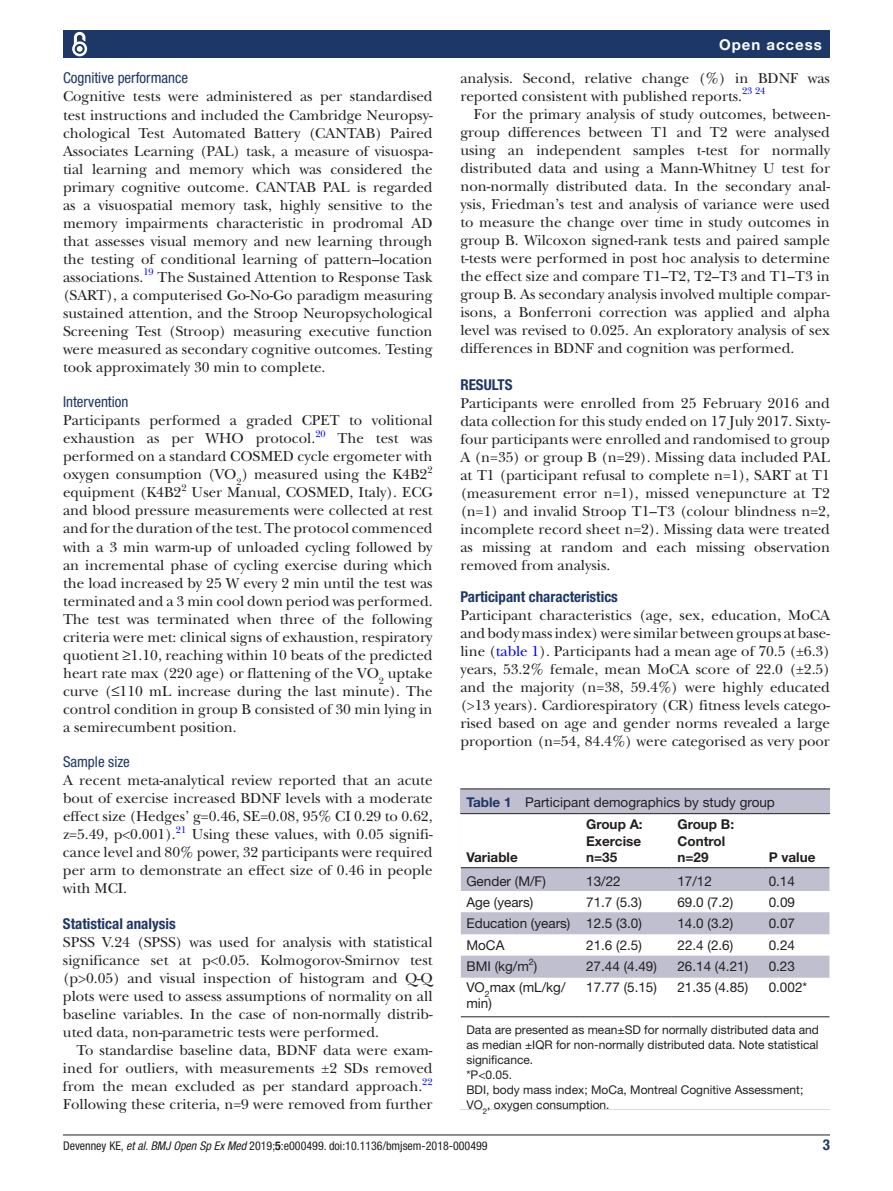
<style>
.page{position:relative;width:893px;height:1191px;background:#fff}
.page>*{position:absolute;margin:0;border:0;box-sizing:border-box;transform-origin:0 0}
.t1{font:15px/18px "New Baskerville";color:#231f20;text-align:justify}
.t2{font:700 condensed 15px "Helvetica Neue LT Std";color:#1d3766}
.t3{font:condensed 15px "Helvetica Neue LT Std";color:#1d3766}
.t4{font:700 15px "Helvetica Neue LT Std";letter-spacing:.065em;color:#fff}
.t5{font:13.5px/16.2px "Helvetica Neue LT Std";color:#231f20}
.t6{font:700 13.5px/16.2px "Helvetica Neue LT Std";color:#231f20;text-align:justify}
.t7{font:12px/15px "Helvetica Neue LT Std";color:#231f20}
.t8{font:condensed 12px "Helvetica Neue LT Std";color:#231f20}
.t9{font:9.9px "New Baskerville";color:#00f}
.t10{font:9.9px "New Baskerville";color:#231f20}
.t11{font:9px "Helvetica Neue LT Std";color:#231f20}
.s1{color:#00f}
.s2{font-weight:700;color:#1d3766}
.s3{font-style:italic}
.s4{font-weight:700}
</style>
<div class="page">
<hr style="left:63px;top:1134px;width:767px;height:1px;background:#231f20">
<div style="left:63px;top:31px;width:767px;height:27px;background:#1d3766"></div>
<svg style="left:72px;top:31px;width:16px;height:26px"></svg>
<div style="left:460px;top:789px;width:370px;height:320px;background:#bfbfcf"></div>
<hr style="left:460px;top:788px;width:370px;height:1px;background:#231f20">
<div style="left:461px;top:814px;width:369px;height:295px;background:#fff"></div>
<hr style="left:460px;top:813px;width:120px;height:1px;background:#231f20">
<hr style="left:580px;top:813px;width:91px;height:1px;background:#231f20">
<hr style="left:671px;top:813px;width:92px;height:1px;background:#231f20">
<hr style="left:763px;top:813px;width:67px;height:1px;background:#231f20">
<hr style="left:580px;top:1016px;width:91px;height:1px;background:#231f20">
<hr style="left:671px;top:1016px;width:92px;height:1px;background:#231f20">
<hr style="left:460px;top:1016px;width:120px;height:1px;background:#231f20">
<hr style="left:763px;top:1016px;width:67px;height:1px;background:#231f20">
<hr style="left:460px;top:814px;width:1px;height:53px;background:#fff">
<hr style="left:460px;top:977px;width:1px;height:39px;background:#fff">
<hr style="left:460px;top:1016px;width:1px;height:93px;background:#fff">
<svg style="left:460px;top:867px;width:370px;height:110px"></svg>
<p class="t3" style="left:63px;top:69px;width:127px">Cognitive performance</p>
<p class="t1" style="left:63px;top:88px;width:371px">Cognitive tests were administered as per standardised test instructions and included the Cambridge Neuropsy&shy;chological Test Automated Battery (CANTAB) Paired Associates Learning (PAL) task, a measure of visuospa&shy;tial learning and memory which was considered the primary cognitive outcome. CANTAB PAL is regarded as a visuospatial memory task, highly sensitive to the memory impairments characteristic in prodromal AD that assesses visual memory and new learning through the testing of conditional learning of pattern–location associations.</p>
<p class="t9" style="left:143px;top:266px;width:12px">19</p>
<p class="t1" style="left:63px;top:268px;width:371px;text-indent:95px">The Sustained Attention to Response Task (SART), a computerised Go-No-Go paradigm measuring sustained attention, and the Stroop Neuropsychological Screening Test (Stroop) measuring executive function were measured as secondary cognitive outcomes. Testing took approximately 30 min to complete.</p>
<p class="t3" style="left:63px;top:393px;width:67px">Intervention</p>
<p class="t1" style="left:63px;top:412px;width:371px">Participants performed a graded CPET to volitional exhaustion as per WHO protocol.<sup>20</sup></p>
<p class="t1" style="left:63px;top:430px;width:371px;text-indent:275px">The test was performed on a standard COSMED cycle ergometer with oxygen consumption (VO<sub>2</sub>) measured using the K4B2</p>
<p class="t10" style="left:427px;top:464px;width:7px">2</p>
<p class="t1" style="left:63px;top:484px;width:120px">equipment (K4B2</p>
<p class="t10" style="left:181px;top:482px;width:7px">2</p>
<p class="t1" style="left:63px;top:484px;width:371px;text-indent:129px">User Manual, COSMED, Italy). ECG and blood pressure measurements were collected at rest and for the duration of the test. The protocol commenced with a 3 min warm-up of unloaded cycling followed by an incremental phase of cycling exercise during which the load increased by 25 W every 2 min until the test was terminated and a 3 min cool down period was performed.<br>The test was terminated when three of the following criteria were met: clinical signs of exhaustion, respiratory quotient ≥1.10, reaching within 10 beats of the predicted heart rate max (220 age) or flattening of the VO<sub>2</sub> uptake curve (≤110 mL increase during the last minute). The control condition in group B consisted of 30 min lying in a semirecumbent position.</p>
<p class="t3" style="left:63px;top:753px;width:68px">Sample size</p>
<p class="t1" style="left:63px;top:771px;width:371px">A recent meta-analytical review reported that an acute bout of exercise increased BDNF levels with a moderate effect size (Hedges’ g=0.46, SE=0.08, 95% CI 0.29 to 0.62, z=5.49, p&lt;0.001).</p>
<p class="t9" style="left:176px;top:823px;width:12px">21</p>
<p class="t1" style="left:63px;top:825px;width:371px;text-indent:129px">Using these values, with 0.05 signifi&shy;cance level and 80% power, 32 participants were required per arm to demonstrate an effect size of 0.46 in people with MCI.</p>
<p class="t2" style="left:63px;top:915px;width:114px">Statistical analysis</p>
<p class="t1" style="left:63px;top:933px;width:371px">SPSS V.24 (SPSS) was used for analysis with statistical significance set at p&lt;0.05. Kolmogorov-Smirnov test (p&gt;0.05) and visual inspection of histogram and Q-Q plots were used to assess assumptions of normality on all baseline variables. In the case of non-normally distrib&shy;uted data, non-parametric tests were performed.</p>
<p class="t1" style="left:63px;top:1041px;width:371px;text-indent:14px">To standardise baseline data, BDNF data were exam&shy;ined for outliers, with measurements ±2 SDs removed from the mean excluded as per standard approach.</p>
<p class="t9" style="left:422px;top:1075px;width:12px">22</p>
<p class="t1" style="left:63px;top:1095px;width:371px">Following these criteria, n=9 were removed from further</p>
<p class="t4" style="left:719px;top:35px;width:104px">Open access</p>
<p class="t1" style="left:460px;top:69px;width:371px">analysis. Second, relative change (%) in BDNF was reported consistent with published reports.<sup>23</sup> <sup>24</sup></p>
<p class="t1" style="left:460px;top:105px;width:371px;text-indent:14px">For the primary analysis of study outcomes, between&shy;group differences between T1 and T2 were analysed using an independent samples t-test for normally distributed data and using a Mann-Whitney U test for non-normally distributed data. In the secondary anal&shy;ysis, Friedman’s test and analysis of variance were used to measure the change over time in study outcomes in group B. Wilcoxon signed-rank tests and paired sample t-tests were performed in post hoc analysis to determine the effect size and compare T1–T2, T2–T3 and T1–T3 in group B. As secondary analysis involved multiple compar&shy;isons, a Bonferroni correction was applied and alpha level was revised to 0.025. An exploratory analysis of sex differences in BDNF and cognition was performed.</p>
<p class="t2" style="left:460px;top:375px;width:54px">Results</p>
<p class="t1" style="left:460px;top:394px;width:371px">Participants were enrolled from 25 February 2016 and data collection for this study ended on 17 July 2017. Sixty&shy;four participants were enrolled and randomised to group A (n=35) or group B (n=29). Missing data included PAL at T1 (participant refusal to complete n=1), SART at T1 (measurement error n=1), missed venepuncture at T2 (n=1) and invalid Stroop T1–T3 (colour blindness n=2, incomplete record sheet n=2). Missing data were treated as missing at random and each missing observation removed from analysis.</p>
<p class="t2" style="left:460px;top:587px;width:159px">Participant characteristics</p>
<p class="t1" style="left:460px;top:606px;width:371px">Participant characteristics (age, sex, education, MoCA and body mass index) were similar between groups at base&shy;line (<span class="s1">table 1</span>). Participants had a mean age of 70.5 (±6.3) years, 53.2% female, mean MoCA score of 22.0 (±2.5) and the majority (n=38, 59.4%) were highly educated (&gt;13 years). Cardiorespiratory (CR) fitness levels catego&shy;rised based on age and gender norms revealed a large proportion (n=54, 84.4%) were categorised as very poor</p>
<p class="t5" style="left:466px;top:794px;width:310px"><span class="s2">Table 1</span> Participant demographics by study group</p>
<p class="t6" style="left:466px;top:848px;width:53px">Variable</p>
<p class="t6" style="left:586px;top:816px;width:58px">Group A:<br>Exercise n=35</p>
<p class="t6" style="left:677px;top:816px;width:58px;text-align:left">Group B:<br>Control n=29</p>
<p class="t6" style="left:769px;top:848px;width:48px">P value</p>
<p class="t5" style="left:466px;top:873px;width:81px">Gender (M/F)</p>
<p class="t5" style="left:586px;top:873px;width:36px">13/22</p>
<p class="t5" style="left:677px;top:873px;width:36px">17/12</p>
<p class="t5" style="left:769px;top:873px;width:28px">0.14</p>
<p class="t5" style="left:466px;top:893px;width:68px">Age (years)</p>
<p class="t5" style="left:586px;top:893px;width:57px">71.7 (5.3)</p>
<p class="t5" style="left:677px;top:893px;width:57px">69.0 (7.2)</p>
<p class="t5" style="left:769px;top:893px;width:28px">0.09</p>
<p class="t5" style="left:466px;top:915px;width:177px">Education (years) 12.5 (3.0)</p>
<p class="t5" style="left:677px;top:915px;width:57px">14.0 (3.2)</p>
<p class="t5" style="left:769px;top:915px;width:28px">0.07</p>
<p class="t5" style="left:466px;top:936px;width:40px">MoCA</p>
<p class="t5" style="left:586px;top:936px;width:57px">21.6 (2.5)</p>
<p class="t5" style="left:677px;top:936px;width:57px">22.4 (2.6)</p>
<p class="t5" style="left:769px;top:936px;width:28px">0.24</p>
<p class="t5" style="left:466px;top:958px;width:72px">BMI (kg/m )</p>
<p class="t11" style="left:529px;top:956px;width:6px">2</p>
<p class="t5" style="left:586px;top:958px;width:72px">27.44 (4.49)</p>
<p class="t5" style="left:677px;top:958px;width:72px">26.14 (4.21)</p>
<p class="t5" style="left:769px;top:958px;width:28px">0.23</p>
<p class="t5" style="left:466px;top:978px;width:101px">VO<sub>2</sub>max (mL/kg/ min)</p>
<p class="t5" style="left:586px;top:978px;width:72px">17.77 (5.15)</p>
<p class="t5" style="left:677px;top:978px;width:72px">21.35 (4.85)</p>
<p class="t5" style="left:769px;top:978px;width:40px">0.002*</p>
<p class="t7" style="left:466px;top:1022px;width:354px">Data are presented as mean±SD for normally distributed data and as median ±IQR for non-normally distributed data. Note statistical significance.<br>*P&lt;0.05.<br>BDI, body mass index; MoCa, Montreal Cognitive Assessment; VO<sub>2</sub>, oxygen consumption.</p>
<p class="t8" style="left:63px;top:1138px;width:426px">Devenney KE, <span class="s3">et al</span>. <span class="s3">BMJ Open Sp Ex Med</span> 2019;<span class="s4">5</span>:e000499. doi:10.1136/bmjsem-2018-000499</p>
<p class="t2" style="left:823px;top:1135px;width:9px">3</p>
</div>
